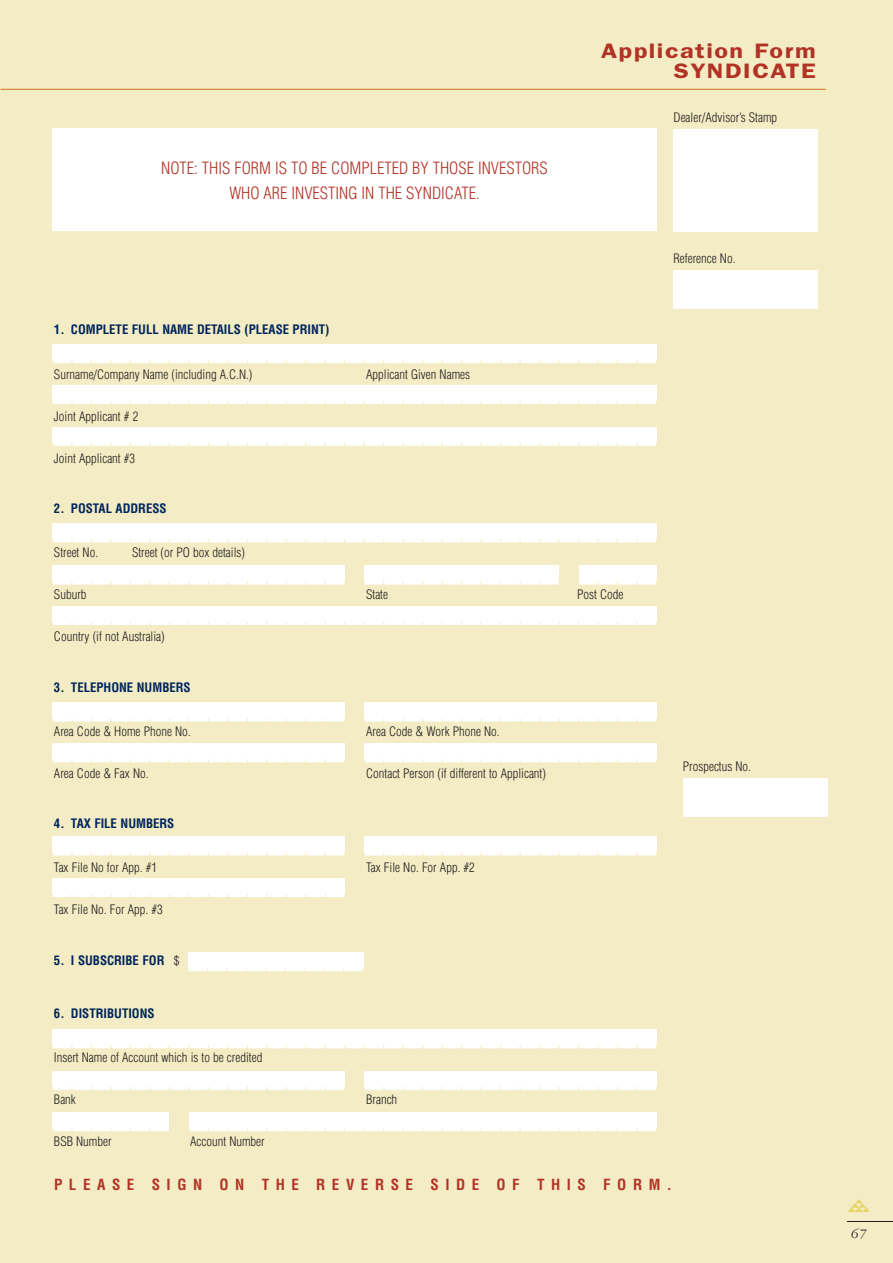
<style>
.page{position:relative;width:893px;height:1263px;background:#fff}
.page>*{position:absolute;margin:0;border:0;box-sizing:border-box;transform-origin:0 0}
.t1{font:600 21px/19.5px "Franklin Gothic";letter-spacing:.06em;color:#b23326;text-align:right;scale:1.2 1}
.t2{font:300 condensed 16.5px/25.5px "Helvetica";color:#b23326;text-align:center}
.t3{font:700 condensed 15px "Helvetica";letter-spacing:.435em;color:#b23326}
.t4{font:italic 300 13.5px "Garamond";color:#231f20}
.t5{font:300 condensed 12.75px "Helvetica";color:#231f20}
.t6{font:700 condensed 12.75px "Helvetica";color:#00255d}
.s1{font-weight:300;color:#231f20}
</style>
<div class="page">
<div style="left:0;top:0;width:892px;height:1263px;background:#f3ecc4"></div>
<div style="left:52px;top:128px;width:604px;height:102px;background:#fff"></div>
<div style="left:673px;top:129px;width:145px;height:103px;background:#fff"></div>
<div style="left:673px;top:271px;width:145px;height:38px;background:#fff"></div>
<div style="left:682px;top:779px;width:145px;height:38px;background:#fff"></div>
<hr style="left:0;top:89px;width:825px;height:1px;background:#cf7318">
<img style="left:847px;top:1199px;width:21px;height:13px">
<hr style="left:847px;top:1221px;width:45px;height:1px;background:#231f20">
<div style="left:52px;top:344px;width:604px;height:20px;background:#fff"></div>
<div style="left:52px;top:385px;width:604px;height:20px;background:#fff"></div>
<div style="left:52px;top:427px;width:604px;height:20px;background:#fff"></div>
<div style="left:52px;top:523px;width:604px;height:20px;background:#fff"></div>
<div style="left:364px;top:702px;width:292px;height:20px;background:#fff"></div>
<div style="left:52px;top:702px;width:292px;height:20px;background:#fff"></div>
<div style="left:188px;top:952px;width:175px;height:20px;background:#fff"></div>
<div style="left:52px;top:606px;width:604px;height:20px;background:#fff"></div>
<div style="left:52px;top:1029px;width:604px;height:20px;background:#fff"></div>
<div style="left:189px;top:1112px;width:467px;height:20px;background:#fff"></div>
<div style="left:52px;top:1112px;width:117px;height:20px;background:#fff"></div>
<hr style="left:52px;top:404px;width:604px;height:1px;background:#f3ecc4">
<hr style="left:52px;top:363px;width:604px;height:1px;background:#f3ecc4">
<hr style="left:52px;top:446px;width:604px;height:1px;background:#f3ecc4">
<hr style="left:52px;top:625px;width:604px;height:1px;background:#f3ecc4">
<div style="left:364px;top:565px;width:194px;height:20px;background:#fff"></div>
<div style="left:578px;top:565px;width:78px;height:20px;background:#fff"></div>
<div style="left:52px;top:565px;width:292px;height:20px;background:#fff"></div>
<div style="left:364px;top:743px;width:292px;height:20px;background:#fff"></div>
<div style="left:52px;top:743px;width:292px;height:20px;background:#fff"></div>
<div style="left:364px;top:1071px;width:292px;height:20px;background:#fff"></div>
<div style="left:52px;top:1071px;width:292px;height:20px;background:#fff"></div>
<div style="left:364px;top:836px;width:292px;height:20px;background:#fff"></div>
<div style="left:52px;top:836px;width:292px;height:20px;background:#fff"></div>
<div style="left:52px;top:878px;width:292px;height:20px;background:#fff"></div>
<hr style="left:52px;top:1090px;width:293px;height:1px;background:#f3ecc4">
<hr style="left:364px;top:1090px;width:292px;height:1px;background:#f3ecc4">
<hr style="left:52px;top:897px;width:293px;height:1px;background:#f3ecc4">
<h1 class="t1" style="left:601px;top:43px;width:180px">Application Form<br>SYNDICATE</h1>
<p class="t2" style="left:161px;top:157px;width:388px">NOTE: THIS FORM IS TO BE COMPLETED BY THOSE INVESTORS<br>WHO ARE INVESTING IN THE SYNDICATE.</p>
<p class="t6" style="left:54px;top:325px;width:277px">1. COMPLETE FULL NAME DETAILS (PLEASE PRINT)</p>
<p class="t5" style="left:54px;top:369px;width:200px">Surname/Company Name (including A.C.N.)</p>
<p class="t5" style="left:366px;top:369px;width:105px">Applicant Given Names</p>
<p class="t5" style="left:54px;top:411px;width:86px">Joint Applicant # 2</p>
<p class="t5" style="left:54px;top:453px;width:83px">Joint Applicant #3</p>
<p class="t6" style="left:54px;top:503px;width:114px">2. POSTAL ADDRESS</p>
<p class="t5" style="left:54px;top:548px;width:46px">Street No.</p>
<p class="t5" style="left:132px;top:548px;width:114px">Street (or PO box details)</p>
<p class="t5" style="left:54px;top:590px;width:34px">Suburb</p>
<p class="t5" style="left:366px;top:590px;width:23px">State</p>
<p class="t5" style="left:577px;top:590px;width:48px">Post Code</p>
<p class="t5" style="left:54px;top:632px;width:112px">Country (if not Australia)</p>
<p class="t6" style="left:54px;top:682px;width:138px">3. TELEPHONE NUMBERS</p>
<p class="t5" style="left:54px;top:726px;width:138px">Area Code &amp; Home Phone No.</p>
<p class="t5" style="left:366px;top:726px;width:135px">Area Code &amp; Work Phone No.</p>
<p class="t5" style="left:54px;top:768px;width:96px">Area Code &amp; Fax No.</p>
<p class="t5" style="left:366px;top:768px;width:181px">Contact Person (if different to Applicant)</p>
<p class="t6" style="left:54px;top:819px;width:122px">4. TAX FILE NUMBERS</p>
<p class="t5" style="left:54px;top:863px;width:105px">Tax File No for App. #1</p>
<p class="t5" style="left:366px;top:863px;width:110px">Tax File No. For App. #2</p>
<p class="t5" style="left:54px;top:905px;width:110px">Tax File No. For App. #3</p>
<p class="t6" style="left:54px;top:955px;width:127px">5. I SUBSCRIBE FOR <span class="s1">$</span></p>
<p class="t5" style="left:673px;top:113px;width:105px">Dealer/Advisor’s Stamp</p>
<p class="t5" style="left:673px;top:254px;width:63px">Reference No.</p>
<p class="t5" style="left:682px;top:762px;width:70px">Prospectus No.</p>
<p class="t6" style="left:54px;top:1008px;width:102px">6. DISTRIBUTIONS</p>
<p class="t5" style="left:54px;top:1052px;width:210px">Insert Name of Account which is to be credited</p>
<p class="t5" style="left:54px;top:1094px;width:23px">Bank</p>
<p class="t5" style="left:366px;top:1094px;width:33px">Branch</p>
<p class="t5" style="left:54px;top:1136px;width:59px">BSB Number</p>
<p class="t5" style="left:190px;top:1136px;width:76px">Account Number</p>
<p class="t3" style="left:54px;top:1179px;width:619px">PLEASE SIGN ON THE REVERSE SIDE OF THIS FORM.</p>
<p class="t4" style="left:850px;top:1229px;width:16px">67</p>
</div>
